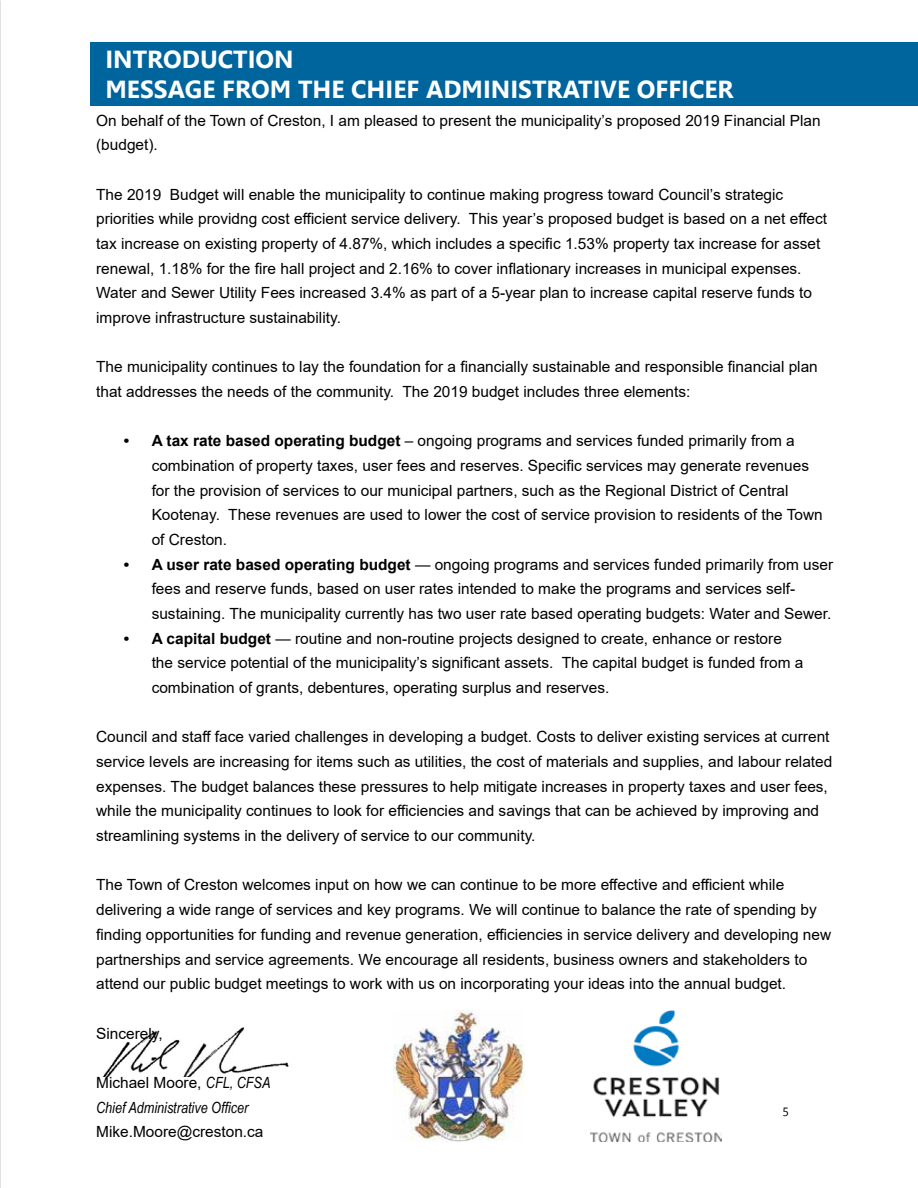
<style>
.page{position:relative;width:918px;height:1188px;background:#fff}
.page>*{position:absolute;margin:0;border:0;box-sizing:border-box;transform-origin:0 0}
.t1{font:700 24.6px/29.5px "Leelawadee";color:#fff}
.t2{font:15.45px/24.6px "Arial";color:#000}
.t3{font:italic 15.45px "Arial Narrow";color:#000}
.t4{font:12px "Leelawadee";color:#000}
.s1{font-weight:700}
.s2{font-family:"Arial Narrow";font-style:italic}
</style>
<div class="page">
<img style="left:591px;top:1011px;width:131px;height:131px">
<img style="left:393px;top:1011px;width:132px;height:131px">
<img style="left:102px;top:1027px;width:187px;height:50px">
<img style="left:0;top:0;width:1px;height:1188px">
<div style="left:91px;top:42px;width:827px;height:64px;background:#00649d"></div>
<hr style="left:0;top:567px;width:1px;height:621px;background:#000">
<hr style="left:0;top:713px;width:1px;height:293px;background:#00649d">
<h1 class="t1" style="left:105px;top:45px;width:630px">INTRODUCTION<br>MESSAGE FROM THE CHIEF ADMINISTRATIVE OFFICER</h1>
<p class="t2" style="left:96px;top:108px;width:726px">On behalf of the Town of Creston, I am pleased to present the municipality’s proposed 2019 Financial Plan (budget).</p>
<p class="t2" style="left:96px;top:182px;width:733px">The 2019 Budget will enable the municipality to continue making progress toward Council’s strategic priorities while providng cost efficient service delivery. This year’s proposed budget is based on a net effect tax increase on existing property of 4.87%, which includes a specific 1.53% property tax increase for asset renewal, 1.18% for the fire hall project and 2.16% to cover inflationary increases in municipal expenses.<br>Water and Sewer Utility Fees increased 3.4% as part of a 5-year plan to increase capital reserve funds to improve infrastructure sustainability.</p>
<p class="t2" style="left:96px;top:354px;width:723px">The municipality continues to lay the foundation for a financially sustainable and responsible financial plan that addresses the needs of the community. The 2019 budget includes three elements:</p>
<p class="t2" style="left:152px;top:429px;width:673px;text-indent:-28px"><span class="s1">• A tax rate based operating budget</span> – ongoing programs and services funded primarily from a combination of property taxes, user fees and reserves. Specific services may generate revenues for the provision of services to our municipal partners, such as the Regional District of Central Kootenay. These revenues are used to lower the cost of service provision to residents of the Town of Creston.</p>
<p class="t2" style="left:152px;top:552px;width:683px;text-indent:-28px"><span class="s1">• A user rate based operating budget</span> — ongoing programs and services funded primarily from user fees and reserve funds, based on user rates intended to make the programs and services self&shy;sustaining. The municipality currently has two user rate based operating budgets: Water and Sewer.</p>
<p class="t2" style="left:152px;top:626px;width:653px;text-indent:-28px"><span class="s1">• A capital budget</span> — routine and non-routine projects designed to create, enhance or restore the service potential of the municipality’s significant assets. The capital budget is funded from a combination of grants, debentures, operating surplus and reserves.</p>
<p class="t2" style="left:96px;top:725px;width:738px">Council and staff face varied challenges in developing a budget. Costs to deliver existing services at current service levels are increasing for items such as utilities, the cost of materials and supplies, and labour related expenses. The budget balances these pressures to help mitigate increases in property taxes and user fees, while the municipality continues to look for efficiencies and savings that can be achieved by improving and streamlining systems in the delivery of service to our community.</p>
<p class="t2" style="left:96px;top:873px;width:737px">The Town of Creston welcomes input on how we can continue to be more effective and efficient while delivering a wide range of services and key programs. We will continue to balance the rate of spending by finding opportunities for funding and revenue generation, efficiencies in service delivery and developing new partnerships and service agreements. We encourage all residents, business owners and stakeholders to attend our public budget meetings to work with us on incorporating your ideas into the annual budget.</p>
<p class="t2" style="left:96px;top:1021px;width:68px">Sincerely,</p>
<p class="t2" style="left:96px;top:1070px;width:176px">Michael Moore, <span class="s2">CFL, CFSA</span></p>
<p class="t3" style="left:96px;top:1096px;width:154px">Chief Administrative Officer</p>
<p class="t2" style="left:96px;top:1119px;width:169px">Mike.Moore@creston.ca</p>
<p class="t4" style="left:783px;top:1105px;width:8px">5</p>
</div>
